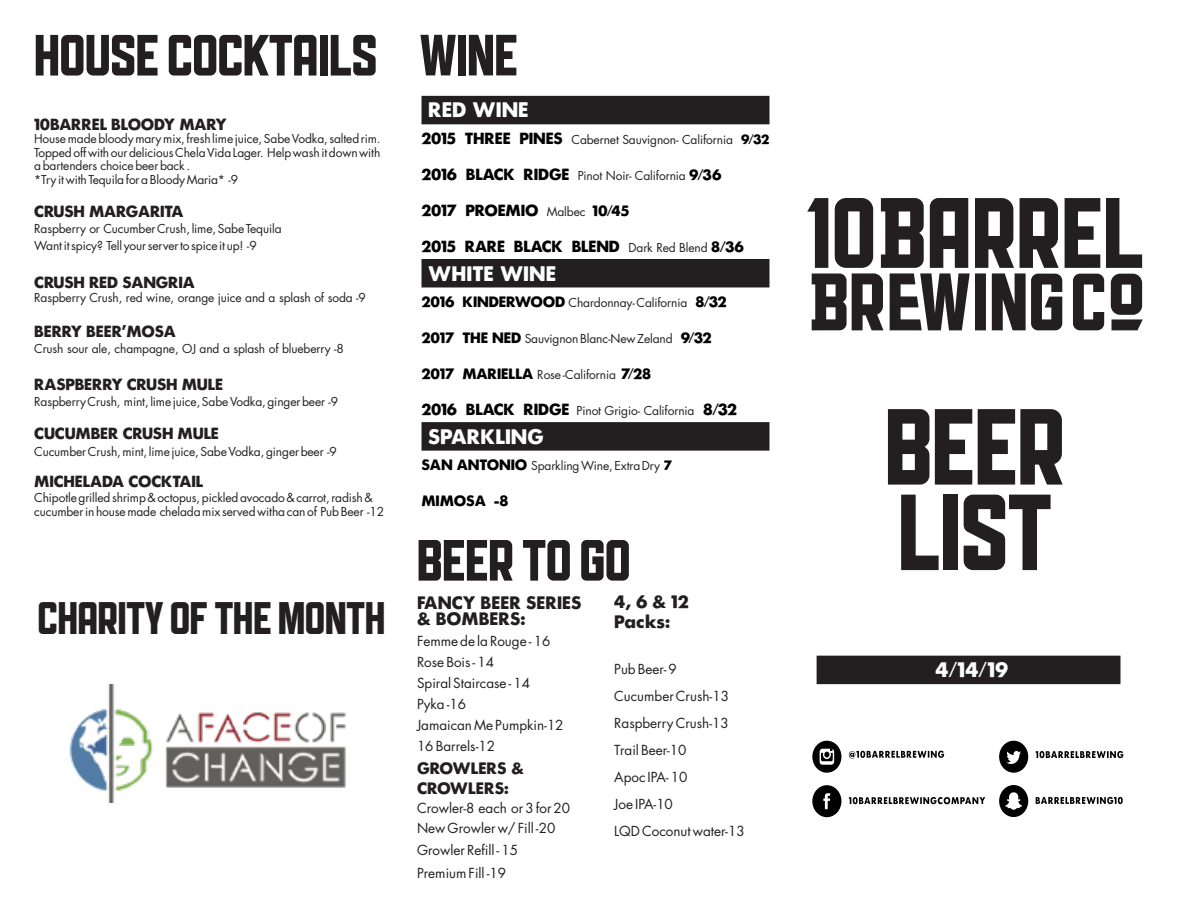
<style>
.page{position:relative;width:1188px;height:918px;background:#fff}
.page>*{position:absolute;margin:0;border:0;box-sizing:border-box;transform-origin:0 0}
.t1{font:117px "Public Gothic Square";color:#231f20}
.TOP_SECTION{font:63px "Public Gothic Square";color:#231f20}
.t2{font:49.5px "Public Gothic Square";color:#231f20}
.BEER_CATEGORY{font:700 21px "Payson WF";color:#fff}
.t3{font:700 18px/16.5px "Payson WF";color:#231f20}
.t4{font:700 16.5px "Payson WF";color:#231f20}
.BEER_NAME{font:700 16.2px "Payson WF";letter-spacing:-.01em;color:#231f20}
.t5{font:700 16.2px "Payson WF";letter-spacing:-.01em;color:#000}
.BEER_NAME-2{font:700 15px "Payson WF";letter-spacing:-.01em;color:#000}
.t6{font:13.5px "Futura Std";color:#231f20}
.BEER_NAME-3{font:12px/13.5px "Futura Std";letter-spacing:-.01em;color:#231f20;text-align:justify}
.BEER_DESCRIPTION{font:12px "Futura Std";letter-spacing:-.01em;color:#231f20}
.s1{font-family:"Payson WF";font-weight:700;font-size:16.2px;color:#000}
.s2{font-family:"Payson WF";font-weight:700;font-size:13.5px;color:#000}
.s3{font-family:"Payson WF";font-weight:700;font-size:15px;color:#000}
.s4{font-family:"Futura Std";font-weight:400;font-size:12px;color:#231f20}
.s5{font-size:15px}
</style>
<div class="page">
<svg style="left:807px;top:198px;width:336px;height:132px;fill:#231f20"></svg>
<div style="left:817px;top:656px;width:304px;height:28px;background:#231f20"></div>
<div style="left:422px;top:96px;width:348px;height:28px;background:#231f20"></div>
<div style="left:422px;top:259px;width:348px;height:28px;background:#231f20"></div>
<div style="left:422px;top:422px;width:348px;height:29px;background:#231f20"></div>
<svg style="left:849px;top:751px;width:95px;height:7px"></svg>
<svg style="left:812px;top:741px;width:29px;height:32px"></svg>
<svg style="left:1036px;top:751px;width:87px;height:7px"></svg>
<svg style="left:999px;top:741px;width:29px;height:32px"></svg>
<svg style="left:849px;top:797px;width:136px;height:7px"></svg>
<svg style="left:812px;top:785px;width:29px;height:32px"></svg>
<svg style="left:1036px;top:797px;width:87px;height:7px"></svg>
<svg style="left:999px;top:785px;width:29px;height:32px"></svg>
<img style="left:69px;top:684px;width:277px;height:119px">
<p class="TOP_SECTION" style="left:34px;top:23px;width:344px">HOUSE COCKTAILS</p>
<p class="BEER_NAME" style="left:34px;top:114px;width:194px">10BARREL BLOODY MARY</p>
<p class="BEER_NAME-3" style="left:34px;top:132px;width:348px">House made bloody mary mix, fresh lime juice, Sabe Vodka, salted rim.<br>Topped off with our delicious Chela Vida Lager. Help wash it down with a bartenders choice beer back .</p>
<p class="BEER_NAME-3" style="left:34px;top:173px;width:205px">*Try it with Tequila for a Bloody Maria* -9</p>
<p class="BEER_NAME" style="left:34px;top:201px;width:151px">CRUSH MARGARITA</p>
<p class="BEER_NAME-3" style="left:34px;top:222px;width:249px">Raspberry or Cucumber Crush, lime, Sabe Tequila</p>
<p class="BEER_NAME-3" style="left:34px;top:239px;width:224px">Want it spicy? Tell your server to spice it up! -9</p>
<p class="BEER_NAME" style="left:34px;top:272px;width:162px">CRUSH RED SANGRIA</p>
<p class="BEER_DESCRIPTION" style="left:34px;top:290px;width:333px">Raspberry Crush, red wine, orange juice and a splash of soda -9</p>
<p class="BEER_NAME" style="left:34px;top:322px;width:143px">BERRY BEER’MOSA</p>
<p class="BEER_DESCRIPTION" style="left:34px;top:341px;width:311px">Crush sour ale, champagne, OJ and a splash of blueberry -8</p>
<p class="BEER_NAME" style="left:34px;top:375px;width:190px">RASPBERRY CRUSH MULE</p>
<p class="BEER_NAME-3" style="left:34px;top:395px;width:306px">Raspberry Crush, mint, lime juice, Sabe Vodka, ginger beer -9</p>
<p class="BEER_NAME" style="left:34px;top:424px;width:186px">CUCUMBER CRUSH MULE</p>
<p class="BEER_NAME-3" style="left:34px;top:445px;width:304px">Cucumber Crush, mint, lime juice, Sabe Vodka, ginger beer -9</p>
<p class="BEER_NAME" style="left:34px;top:472px;width:171px">MICHELADA COCKTAIL</p>
<p class="BEER_NAME-3" style="left:34px;top:491px;width:351px">Chipotle grilled shrimp &amp; octopus, pickled avocado &amp; carrot, radish &amp; cucumber in house made chelada mix served witha can of Pub Beer -12</p>
<p class="t2" style="left:38px;top:593px;width:349px">CHARITY OF THE MONTH</p>
<p class="TOP_SECTION" style="left:420px;top:23px;width:99px">WINE</p>
<p class="BEER_CATEGORY" style="left:428px;top:98px;width:102px">RED WINE</p>
<p class="BEER_NAME-3" style="left:422px;top:133px;width:349px"><span class="s1">2015 THREE PINES</span> Cabernet Sauvignon- California <span class="s2">9/32</span></p>
<p class="BEER_NAME-3" style="left:422px;top:169px;width:302px"><span class="s1">2016 BLACK RIDGE</span> Pinot Noir- California <span class="s3">9/36</span></p>
<p class="t5" style="left:422px;top:201px;width:210px">2017 PROEMIO <span class="s4">Malbec</span> <span class="s5">10/45</span></p>
<p class="t5" style="left:422px;top:237px;width:324px">2015 RARE BLACK BLEND <span class="s4">Dark Red Blend</span> <span class="s5">8/36</span></p>
<p class="BEER_CATEGORY" style="left:428px;top:261px;width:130px">WHITE WINE</p>
<p class="BEER_NAME-3" style="left:422px;top:296px;width:307px"><span class="s3">2016 KINDERWOOD</span> Chardonnay- California <span class="s3">8/32</span></p>
<p class="BEER_NAME-3" style="left:422px;top:332px;width:292px"><span class="s3">2017 THE NED</span> Sauvignon Blanc-New Zeland <span class="s3">9/32</span></p>
<p class="BEER_NAME-2" style="left:422px;top:365px;width:231px">2017 MARIELLA <span class="s4">Rose -California</span> 7/28</p>
<p class="BEER_NAME-3" style="left:422px;top:404px;width:317px"><span class="s1">2016 BLACK RIDGE</span> Pinot Grigio- California <span class="s1">8/32</span></p>
<p class="BEER_CATEGORY" style="left:428px;top:424px;width:117px">SPARKLING</p>
<p class="BEER_NAME-3" style="left:422px;top:459px;width:252px"><span class="s3">SAN ANTONIO</span> Sparkling Wine, Extra Dry <span class="s2">7</span></p>
<p class="BEER_NAME-2" style="left:422px;top:492px;width:88px">MIMOSA -8</p>
<p class="TOP_SECTION" style="left:417px;top:528px;width:215px">BEER TO GO</p>
<p class="t3" style="left:417px;top:594px;width:166px">FANCY BEER SERIES &amp; BOMBERS:</p>
<p class="t6" style="left:417px;top:633px;width:135px">Femme de la Rouge - 16</p>
<p class="t6" style="left:417px;top:654px;width:79px">Rose Bois - 14</p>
<p class="t6" style="left:417px;top:675px;width:115px">Spiral Staircase - 14</p>
<p class="t6" style="left:417px;top:696px;width:51px">Pyka -16</p>
<p class="t6" style="left:417px;top:717px;width:148px">Jamaican Me Pumpkin-12</p>
<p class="t6" style="left:417px;top:738px;width:80px">16 Barrels-12</p>
<p class="t3" style="left:614px;top:592px;width:76px;line-height:19.5px">4, 6 &amp; 12<br>Packs:</p>
<p class="t6" style="left:614px;top:661px;width:64px">Pub Beer- 9</p>
<p class="t6" style="left:614px;top:688px;width:116px">Cucumber Crush-13</p>
<p class="t6" style="left:614px;top:715px;width:116px">Raspberry Crush-13</p>
<p class="t6" style="left:614px;top:742px;width:74px">Trail Beer-10</p>
<p class="t6" style="left:614px;top:769px;width:75px">Apoc IPA- 10</p>
<p class="t6" style="left:614px;top:796px;width:60px">Joe IPA-10</p>
<p class="t6" style="left:614px;top:823px;width:132px">LQD Coconut water-13</p>
<p class="t4" style="left:417px;top:759px;width:108px">GROWLERS &amp;</p>
<p class="t4" style="left:417px;top:778px;width:93px">CROWLERS:</p>
<p class="t6" style="left:417px;top:799px;width:155px">Crowler-8 each or 3 for 20</p>
<p class="t6" style="left:417px;top:819px;width:140px">New Growler w/ Fill -20</p>
<p class="t6" style="left:417px;top:841px;width:103px">Growler Refill - 15</p>
<p class="t6" style="left:417px;top:864px;width:91px">Premium Fill -19</p>
<p class="t1" style="left:885px;top:387px;width:181px">BEER</p>
<p class="t1" style="left:898px;top:473px;width:155px">LIST</p>
<p class="BEER_CATEGORY" style="left:936px;top:658px;width:74px">4/14/19</p>
</div>
